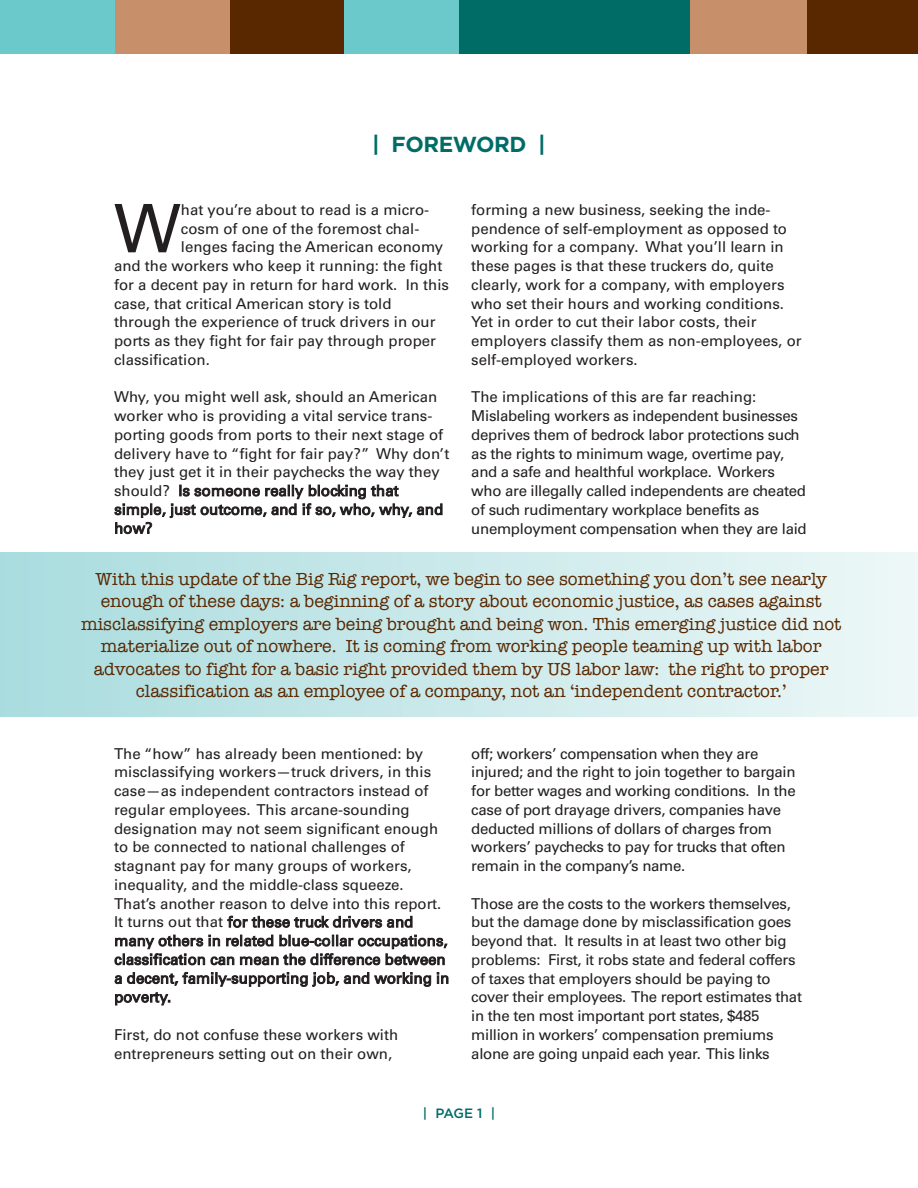
<style>
.page{position:relative;width:918px;height:1188px;background:#fff}
.page>*{position:absolute;margin:0;border:0;box-sizing:border-box;transform-origin:0 0}
.t1{font:66.9px "Univers LT";color:#231f20}
.t2{font:700 21.75px "Gotham";letter-spacing:-.02em;color:#006c66}
.t3{font:18px/22.5px "American Typewriter";color:#592700;text-align:center}
.t4{font:15px/18.8px "Univers LT";color:#231f20}
.t5{font:15px/18.8px "Univers LT";letter-spacing:-.02em;color:#231f20}
.t6{font:500 13.5px "Gotham";color:#006c66}
</style>
<div class="page">
<div style="left:344px;top:0;width:115px;height:54px;background:#6bc9cc"></div>
<div style="left:459px;top:0;width:232px;height:54px;background:#006c66"></div>
<div style="left:230px;top:0;width:114px;height:54px;background:#592700"></div>
<div style="left:691px;top:0;width:116px;height:54px;background:#c78f6a"></div>
<div style="left:115px;top:0;width:115px;height:54px;background:#c78f6a"></div>
<div style="left:807px;top:0;width:111px;height:54px;background:#592700"></div>
<div style="left:0;top:0;width:115px;height:54px;background:#6bc9cc"></div>
<div style="left:0;top:553px;width:918px;height:163px;background:linear-gradient(to right,#a9dcde,#edf7f7)"></div>
<h2 class="t2" style="left:372px;top:137px;width:175px">| FOREWORD |</h2>
<h1 class="t1" style="left:114px;top:189px;width:68px">W</h1>
<p class="t4" style="left:181px;top:200px;width:250px">hat you’re about to read is a micro-</p>
<p class="t4" style="left:181px;top:219px;width:240px">cosm of one of the foremost chal-</p>
<p class="t4" style="left:181px;top:238px;width:264px">lenges facing the American economy</p>
<p class="t4" style="left:114px;top:256px;width:330px">and the workers who keep it running: the fight</p>
<p class="t4" style="left:114px;top:275px;width:337px">for a decent pay in return for hard work. In this</p>
<p class="t4" style="left:114px;top:294px;width:279px">case, that critical American story is told</p>
<p class="t4" style="left:114px;top:313px;width:323px">through the experience of truck drivers in our</p>
<p class="t4" style="left:114px;top:331px;width:324px">ports as they fight for fair pay through proper</p>
<p class="t4" style="left:114px;top:350px;width:97px">classification.</p>
<p class="t4" style="left:114px;top:388px;width:337px">Why, you might well ask, should an American worker who is providing a vital service trans&shy;porting goods from ports to their next stage of delivery have to “fight for fair pay?” Why don’t they just get it in their paychecks the way they should? Is someone really blocking that simple, just outcome, and if so, who, why, and how?</p>
<p class="t4" style="left:471px;top:200px;width:332px">forming a new business, seeking the inde&shy;pendence of self-employment as opposed to working for a company. What you’ll learn in these pages is that these truckers do, quite clearly, work for a company, with employers who set their hours and working conditions.<br>Yet in order to cut their labor costs, their employers classify them as non-employees, or self-employed workers.</p>
<p class="t5" style="left:471px;top:388px;width:337px">The implications of this are far reaching:<br>Mislabeling workers as independent businesses deprives them of bedrock labor protections such as the rights to minimum wage, overtime pay, and a safe and healthful workplace. Workers who are illegally called independents are cheated of such rudimentary workplace benefits as unemployment compensation when they are laid</p>
<p class="t3" style="left:81px;top:567px;width:762px">With this update of the Big Rig report, we begin to see something you don’t see nearly enough of these days: a beginning of a story about economic justice, as cases against misclassifying employers are being brought and being won. This emerging justice did not materialize out of nowhere. It is coming from working people teaming up with labor advocates to fight for a basic right provided them by US labor law: the right to proper classification as an employee of a company, not an ‘independent contractor.’</p>
<p class="t4" style="left:114px;top:744px;width:337px">The “how” has already been mentioned: by misclassifying workers—truck drivers, in this case—as independent contractors instead of regular employees. This arcane-sounding designation may not seem significant enough to be connected to national challenges of stagnant pay for many groups of workers, inequality, and the middle-class squeeze.<br>That’s another reason to delve into this report.<br>It turns out that for these truck drivers and many others in related blue-collar occupations, classification can mean the difference between a decent, family-supporting job, and working in poverty.</p>
<p class="t4" style="left:114px;top:1025px;width:286px">First, do not confuse these workers with entrepreneurs setting out on their own,</p>
<p class="t5" style="left:471px;top:744px;width:326px">off; workers’ compensation when they are injured; and the right to join together to bargain for better wages and working conditions. In the case of port drayage drivers, companies have deducted millions of dollars of charges from workers’ paychecks to pay for trucks that often remain in the company’s name.</p>
<p class="t5" style="left:471px;top:894px;width:332px">Those are the costs to the workers themselves, but the damage done by misclassification goes beyond that. It results in at least two other big problems: First, it robs state and federal coffers of taxes that employers should be paying to cover their employees. The report estimates that in the ten most important port states, $485 million in workers’ compensation premiums alone are going unpaid each year. This links</p>
<p class="t6" style="left:423px;top:1108px;width:74px">| PAGE 1 |</p>
</div>
